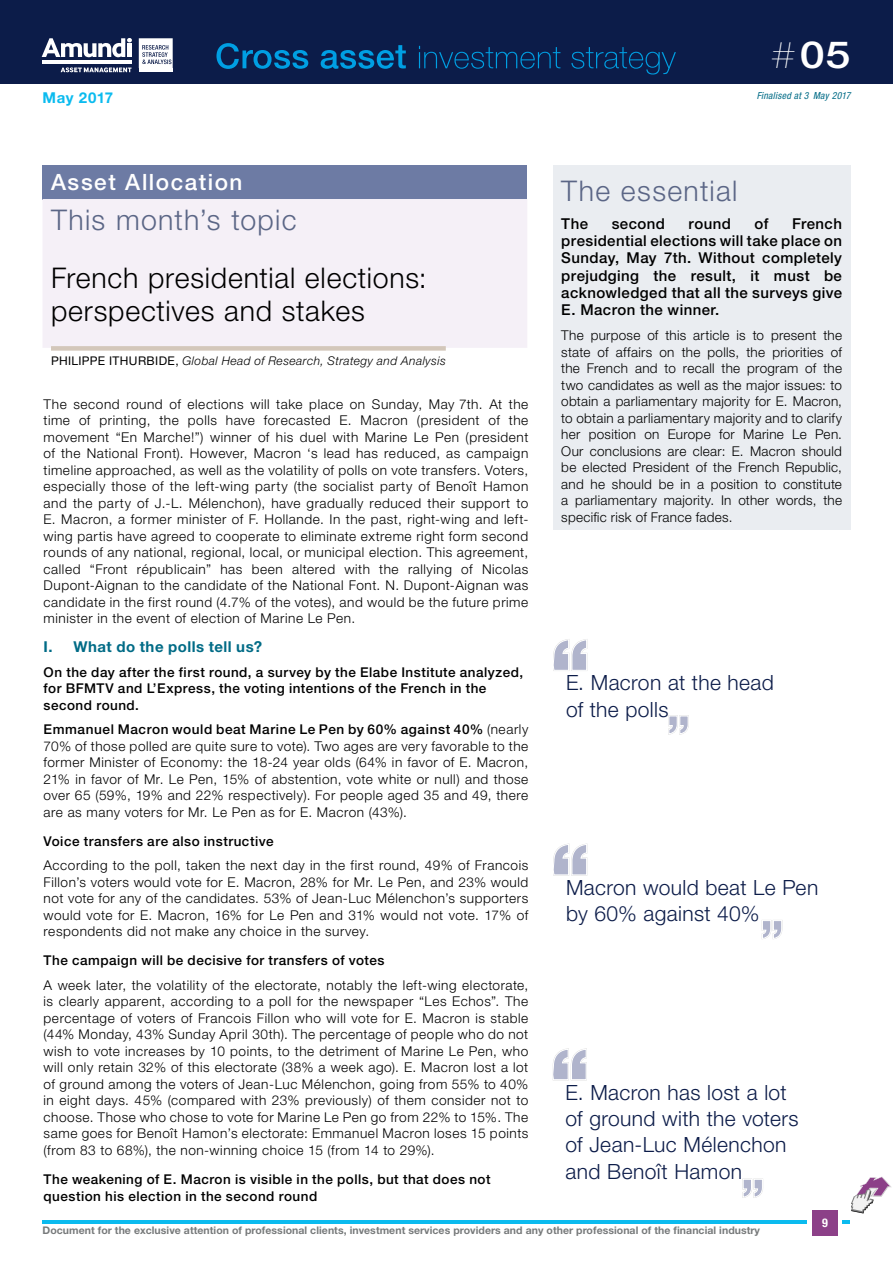
<style>
.page{position:relative;width:893px;height:1263px;background:#fff}
.page>*{position:absolute;margin:0;border:0;box-sizing:border-box;transform-origin:0 0}
.t1{font:500 37.35px "Helvetica Neue LT Std";color:#fff;scale:1.2 1}
.t2{font:300 28.5px/33px "Helvetica Neue LT Std";letter-spacing:.025em;color:#000}
.t3{font:300 28.5px "Helvetica Neue LT Std";letter-spacing:.045em;color:#5b6686}
.t4{font:500 22.5px "Helvetica Neue LT Std";letter-spacing:.07em;color:#fff}
.t5{font:300 21px/26.2px "Helvetica Neue LT Std";letter-spacing:.015em;color:#0c1c49}
.t6{font:500 15px/17.2px "Helvetica Neue LT Std";letter-spacing:.025em;color:#000;text-align:justify}
.t7{font:700 15px "Helvetica Neue LT Std";letter-spacing:.035em;color:#006b86}
.t8{font:700 15px "Helvetica Neue LT Std";letter-spacing:.035em;color:#0bbbef}
.t9{font:300 13.5px/16.5px "Helvetica Neue LT Std";letter-spacing:.04em;color:#000;text-align:justify}
.t10{font:500 13.5px/16.5px "Helvetica Neue LT Std";letter-spacing:.035em;color:#000}
.t11{font:italic 300 12px "Helvetica Neue LT Std";letter-spacing:.035em;color:#000}
.t12{font:700 condensed 12px "Helvetica Neue LT Std";color:#fff}
.t13{font:700 10.5px "Helvetica Neue LT Std";letter-spacing:.005em;color:#777a7b}
.t14{font:italic condensed 9.75px "Helvetica Neue LT Std";letter-spacing:.03em;color:#006b86}
.s1{font-weight:400;font-style:normal}
.s2{font-weight:500}
.s3{font-weight:200;font-size:37.8px}
</style>
<div class="page">
<hr style="left:43px;top:1220px;width:807px;height:4px;background:#0bbbef">
<div style="left:808px;top:1206px;width:34px;height:34px;background:#fff"></div>
<div style="left:812px;top:1210px;width:26px;height:25px;background:#8c4088"></div>
<div style="left:0;top:0;width:893px;height:84px;background:#0c1c49"></div>
<svg style="left:216px;top:43px;width:460px;height:32px"></svg>
<hr style="left:42px;top:61px;width:90px;height:3px;background:#fff">
<svg style="left:42px;top:38px;width:90px;height:19px"></svg>
<div style="left:127px;top:43px;width:5px;height:14px;background:#fff"></div>
<svg style="left:61px;top:67px;width:71px;height:6px"></svg>
<hr style="left:139px;top:69px;width:34px;height:3px;background:#fff">
<svg style="left:139px;top:38px;width:34px;height:30px"></svg>
<div style="left:43px;top:165px;width:484px;height:34px;background:#6d7ba4"></div>
<div style="left:43px;top:199px;width:484px;height:149px;background:#f5f0f7"></div>
<div style="left:51px;top:346px;width:395px;height:5px;background:#d3c7ba"></div>
<div style="left:553px;top:165px;width:297px;height:42px;background:#eaedf1"></div>
<div style="left:553px;top:207px;width:297px;height:323px;background:#eaedf1"></div>
<svg style="left:668px;top:715px;width:21px;height:20px"></svg>
<svg style="left:553px;top:639px;width:34px;height:32px"></svg>
<svg style="left:762px;top:920px;width:20px;height:19px"></svg>
<svg style="left:553px;top:843px;width:34px;height:33px"></svg>
<svg style="left:742px;top:1178px;width:21px;height:20px"></svg>
<svg style="left:552px;top:1048px;width:35px;height:32px"></svg>
<svg style="left:851px;top:1176px;width:40px;height:37px"></svg>
<p class="t8" style="left:43px;top:89px;width:72px">May 2017</p>
<h3 class="t4" style="left:51px;top:169px;width:193px">Asset Allocation</h3>
<h2 class="t3" style="left:51px;top:203px;width:247px">This month’s topic</h2>
<h2 class="t2" style="left:51px;top:261px;width:377px">French presidential elections: perspectives and stakes</h2>
<p class="t11" style="left:51px;top:353px;width:396px"><span class="s1">PHILIPPE ITHURBIDE,</span> Global Head of Research, Strategy and Analysis</p>
<p class="t9" style="left:44px;top:395px;width:486px">The second round of elections will take place on Sunday, May 7th. At the time of printing, the polls have forecasted E. Macron (president of the movement “En Marche!”) winner of his duel with Marine Le Pen (president of the National Front). However, Macron ‘s lead has reduced, as campaign timeline approached, as well as the volatility of polls on vote transfers. Voters, especially those of the left-wing party (the socialist party of Benoît Hamon and the party of J.-L. Mélenchon), have gradually reduced their support to E. Macron, a former minister of F. Hollande. In the past, right-wing and left&shy;wing partis have agreed to cooperate to eliminate extreme right form second rounds of any national, regional, local, or municipal election. This agreement, called “Front républicain” has been altered with the rallying of Nicolas Dupont-Aignan to the candidate of the National Font. N. Dupont-Aignan was candidate in the first round (4.7% of the votes), and would be the future prime minister in the event of election of Marine Le Pen.</p>
<p class="t7" style="left:44px;top:638px;width:220px">I. What do the polls tell us?</p>
<p class="t10" style="left:44px;top:663px;width:481px">On the day after the first round, a survey by the Elabe Institute analyzed, for BFMTV and L’Express, the voting intentions of the French in the second round.</p>
<p class="t9" style="left:44px;top:721px;width:486px"><span class="s2">Emmanuel Macron would beat Marine Le Pen by 60% against 40%</span> (nearly 70% of those polled are quite sure to vote). Two ages are very favorable to the former Minister of Economy: the 18-24 year olds (64% in favor of E. Macron, 21% in favor of Mr. Le Pen, 15% of abstention, vote white or null) and those over 65 (59%, 19% and 22% respectively). For people aged 35 and 49, there are as many voters for Mr. Le Pen as for E. Macron (43%).</p>
<p class="t10" style="left:44px;top:833px;width:231px">Voice transfers are also instructive</p>
<p class="t9" style="left:44px;top:857px;width:486px">According to the poll, taken the next day in the first round, 49% of Francois Fillon’s voters would vote for E. Macron, 28% for Mr. Le Pen, and 23% would not vote for any of the candidates. 53% of Jean-Luc Mélenchon’s supporters would vote for E. Macron, 16% for Le Pen and 31% would not vote. 17% of respondents did not make any choice in the survey.</p>
<p class="t10" style="left:44px;top:952px;width:342px">The campaign will be decisive for transfers of votes</p>
<p class="t9" style="left:44px;top:976px;width:486px">A week later, the volatility of the electorate, notably the left-wing electorate, is clearly apparent, according to a poll for the newspaper “Les Echos”. The percentage of voters of Francois Fillon who will vote for E. Macron is stable (44% Monday, 43% Sunday April 30th). The percentage of people who do not wish to vote increases by 10 points, to the detriment of Marine Le Pen, who will only retain 32% of this electorate (38% a week ago). E. Macron lost a lot of ground among the voters of Jean-Luc Mélenchon, going from 55% to 40% in eight days. 45% (compared with 23% previously) of them consider not to choose. Those who chose to vote for Marine Le Pen go from 22% to 15%. The same goes for Benoît Hamon’s electorate: Emmanuel Macron loses 15 points (from 83 to 68%), the non-winning choice 15 (from 14 to 29%).</p>
<p class="t10" style="left:44px;top:1171px;width:448px">The weakening of E. Macron is visible in the polls, but that does not question his election in the second round</p>
<h1 class="t1" style="left:770px;top:33px;width:68px"><span class="s3">#</span>05</h1>
<p class="t14" style="left:757px;top:90px;width:95px">Finalised at 3 May 2017</p>
<h2 class="t3" style="left:561px;top:173px;width:178px">The essential</h2>
<p class="t6" style="left:561px;top:215px;width:28px">The</p>
<p class="t6" style="left:612px;top:215px;width:55px">second</p>
<p class="t6" style="left:689px;top:215px;width:44px">round</p>
<p class="t6" style="left:755px;top:215px;width:15px">of</p>
<p class="t6" style="left:561px;top:215px;width:282px;text-indent:231px">French presidential elections will take place on Sunday, May 7th. Without completely prejudging the result, it must be acknowledged that all the surveys give E. Macron the winner.</p>
<p class="t9" style="left:561px;top:327px;width:282px">The purpose of this article is to present the state of affairs on the polls, the priorities of the French and to recall the program of the two candidates as well as the major issues: to obtain a parliamentary majority for E. Macron, to obtain a parliamentary majority and to clarify her position on Europe for Marine Le Pen.<br>Our conclusions are clear: E. Macron should be elected President of the French Republic, and he should be in a position to constitute a parliamentary majority. In other words, the specific risk of France fades.</p>
<h3 class="t5" style="left:566px;top:669px;width:209px">E. Macron at the head of the polls</h3>
<h3 class="t5" style="left:566px;top:874px;width:254px">Macron would beat Le Pen by 60% against 40%</h3>
<h3 class="t5" style="left:566px;top:1079px;width:234px">E. Macron has lost a lot of ground with the voters of Jean-Luc Mélenchon and Benoît Hamon</h3>
<p class="t13" style="left:43px;top:1224px;width:719px">Document for the exclusive attention of professional clients, investment services providers and any other professional of the financial industry</p>
<p class="t12" style="left:822px;top:1215px;width:7px">9</p>
</div>
